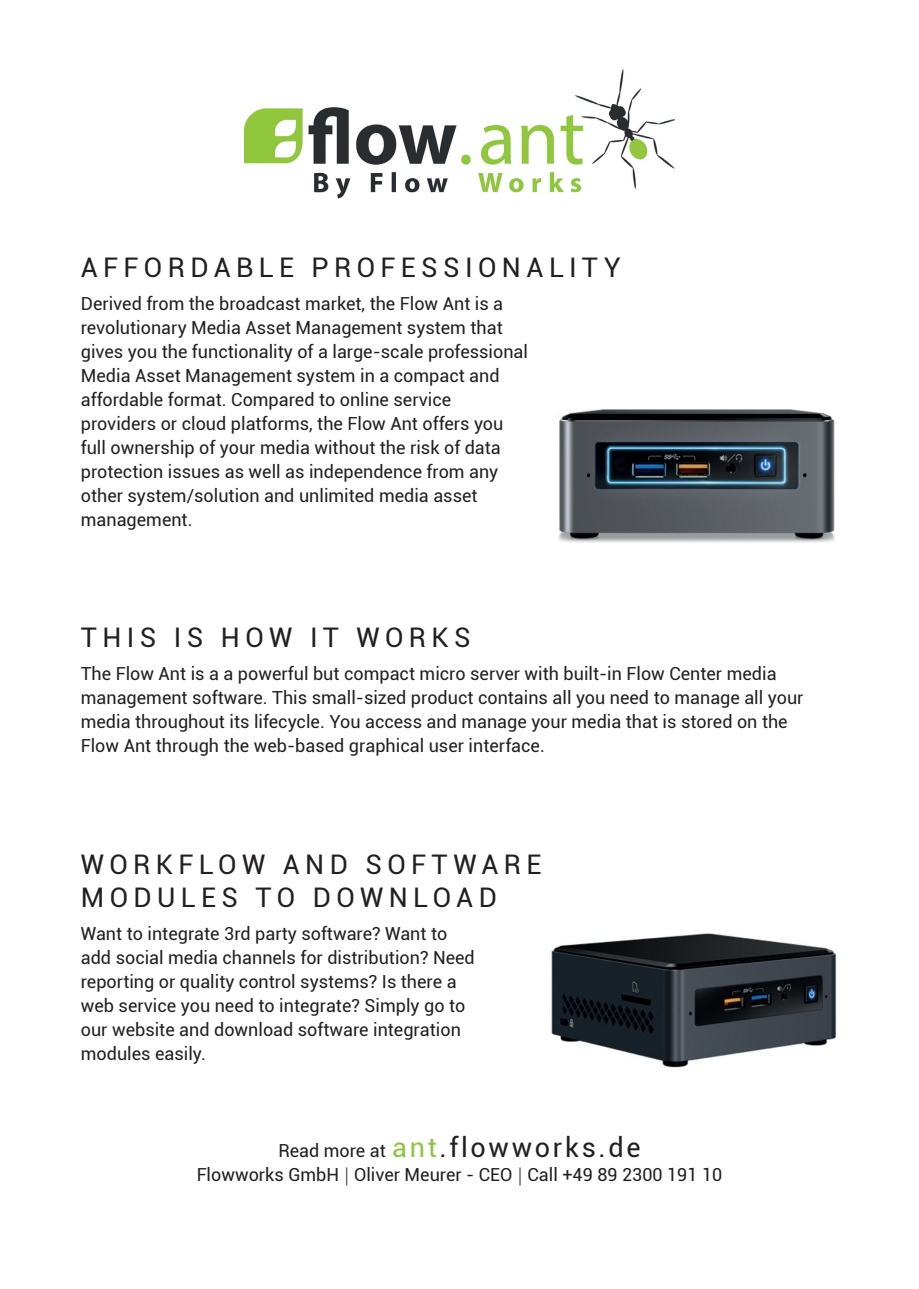
<style>
.page{position:relative;width:919px;height:1289px;background:#fff}
.page>*{position:absolute;margin:0;border:0;box-sizing:border-box;transform-origin:0 0}
.t1{font:27px/32.4px "Roboto";letter-spacing:.2em;color:#231f20}
.t2{font:27px "Roboto";letter-spacing:.1em;color:#231f20}
.t3{font:18px/24px "Roboto";color:#231f20}
.s1{font-size:18px}
.s2{color:#8bc63e}
.s3{font-family:"Optima"}
</style>
<div class="page">
<img style="left:558px;top:409px;width:277px;height:134px">
<img style="left:551px;top:933px;width:286px;height:135px">
<img style="left:244px;top:69px;width:430px;height:129px">
<p class="t1" style="left:81px;top:250px;width:541px">AFFORDABLE PROFESSIONALITY</p>
<p class="t3" style="left:81px;top:290px;width:448px">Derived from the broadcast market, the Flow Ant is a revolutionary Media Asset Management system that gives you the functionality of a large-scale professional Media Asset Management system in a compact and affordable format. Compared to online service providers or cloud platforms, the Flow Ant offers you full ownership of your media without the risk of data protection issues as well as independence from any other system/solution and unlimited media asset management.</p>
<p class="t1" style="left:81px;top:620px;width:391px">THIS IS HOW IT WORKS</p>
<p class="t3" style="left:81px;top:660px;width:724px">The Flow Ant is a a powerful but compact micro server with built-in Flow Center media management software. This small-sized product contains all you need to manage all your media throughout its lifecycle. You access and manage your media that is stored on the Flow Ant through the web-based graphical user interface.</p>
<p class="t1" style="left:81px;top:847px;width:462px">WORKFLOW AND SOFTWARE<br>MODULES TO DOWNLOAD</p>
<p class="t3" style="left:81px;top:920px;width:395px">Want to integrate 3rd party software? Want to add social media channels for distribution? Need reporting or quality control systems? Is there a web service you need to integrate? Simply go to our website and download software integration modules easily.</p>
<p class="t2" style="left:278px;top:1128px;width:364px"><span class="s1">Read more at</span> <span class="s2">ant</span>.flowworks.de</p>
<p class="t3" style="left:197px;top:1162px;width:527px">Flowworks GmbH <span class="s3">|</span> Oliver Meurer - CEO <span class="s3">|</span> Call +49 89 2300 191 10</p>
</div>
